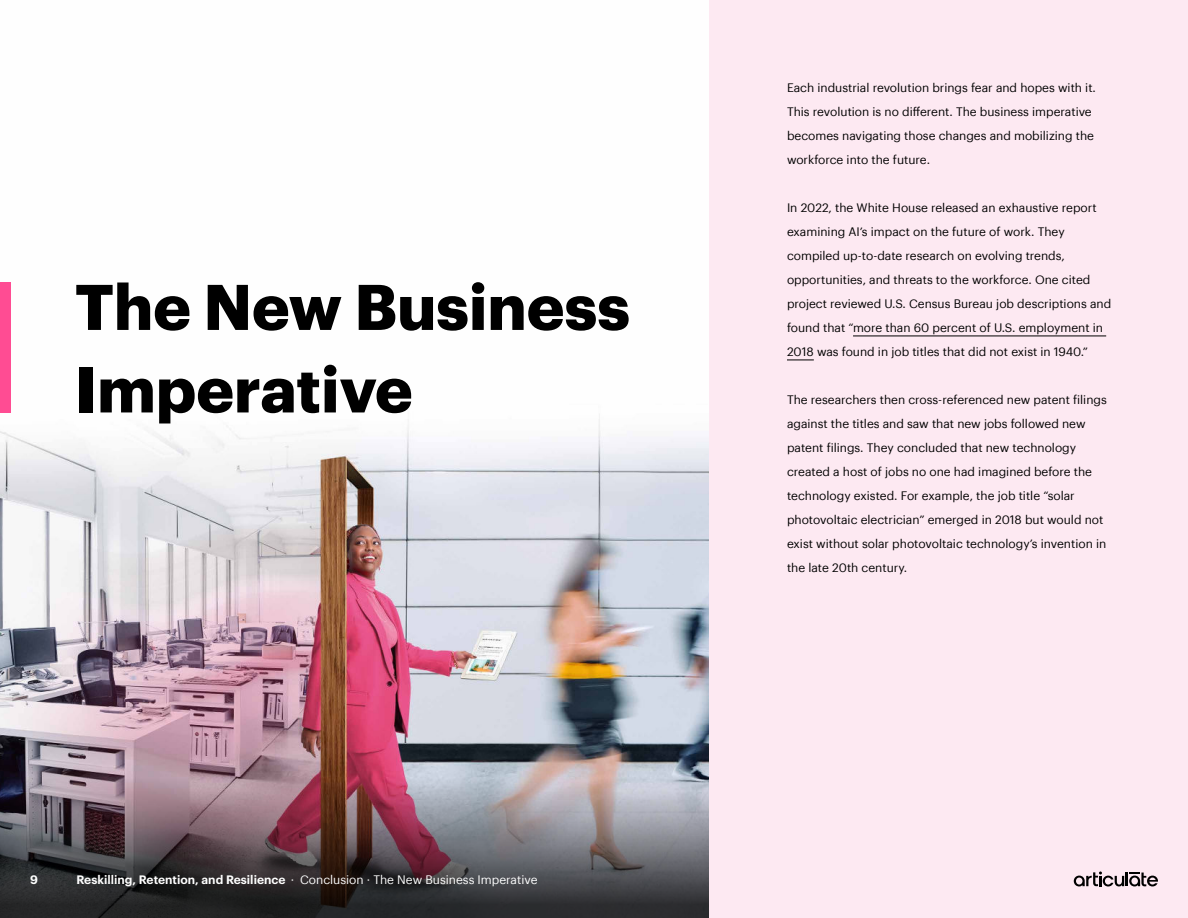
<style>
.page{position:relative;width:1188px;height:918px;background:#fff}
.page>*{position:absolute;margin:0;border:0;box-sizing:border-box;transform-origin:0 0}
.t1{font:700 63px/82.5px "Graphik";color:#000}
.t2{font:12px/24px "Graphik";color:#000}
.t3{font:12px "Graphik";color:#fff}
.t4{font:600 12px "Graphik";color:#fff}
.s1{font-weight:600}
</style>
<div class="page">
<img style="left:0;top:0;width:710px;height:663px">
<img style="left:0;top:663px;width:710px;height:255px">
<div style="left:710px;top:0;width:478px;height:918px;background:#fde9f2"></div>
<hr style="left:853px;top:336px;width:253px;height:1px;background:#000">
<svg style="left:787px;top:360px;width:27px;height:1px"></svg>
<div style="left:0;top:282px;width:11px;height:131px;background:#ff4c93"></div>
<svg style="left:1074px;top:871px;width:84px;height:15px"></svg>
<h1 class="t1" style="left:75px;top:271px;width:556px">The New Business<br>Imperative</h1>
<p class="t4" style="left:30px;top:875px;width:9px">9</p>
<p class="t3" style="left:76px;top:873px;width:462px"><span class="s1">Reskilling, Retention, and Resilience</span> · Conclusion · The New Business Imperative</p>
<p class="t2" style="left:787px;top:77px;width:311px">Each industrial revolution brings fear and hopes with it.<br>This revolution is no different. The business imperative becomes navigating those changes and mobilizing the workforce into the future.</p>
<p class="t2" style="left:787px;top:195px;width:326px">In 2022, the White House released an exhaustive report examining AI’s impact on the future of work. They compiled up-to-date research on evolving trends, opportunities, and threats to the workforce. One cited project reviewed U.S. Census Bureau job descriptions and found that “more than 60 percent of U.S. employment in 2018 was found in job titles that did not exist in 1940.”</p>
<p class="t2" style="left:787px;top:387px;width:321px">The researchers then cross-referenced new patent filings against the titles and saw that new jobs followed new patent filings. They concluded that new technology created a host of jobs no one had imagined before the technology existed. For example, the job title “solar photovoltaic electrician” emerged in 2018 but would not exist without solar photovoltaic technology’s invention in the late 20th century.</p>
</div>
